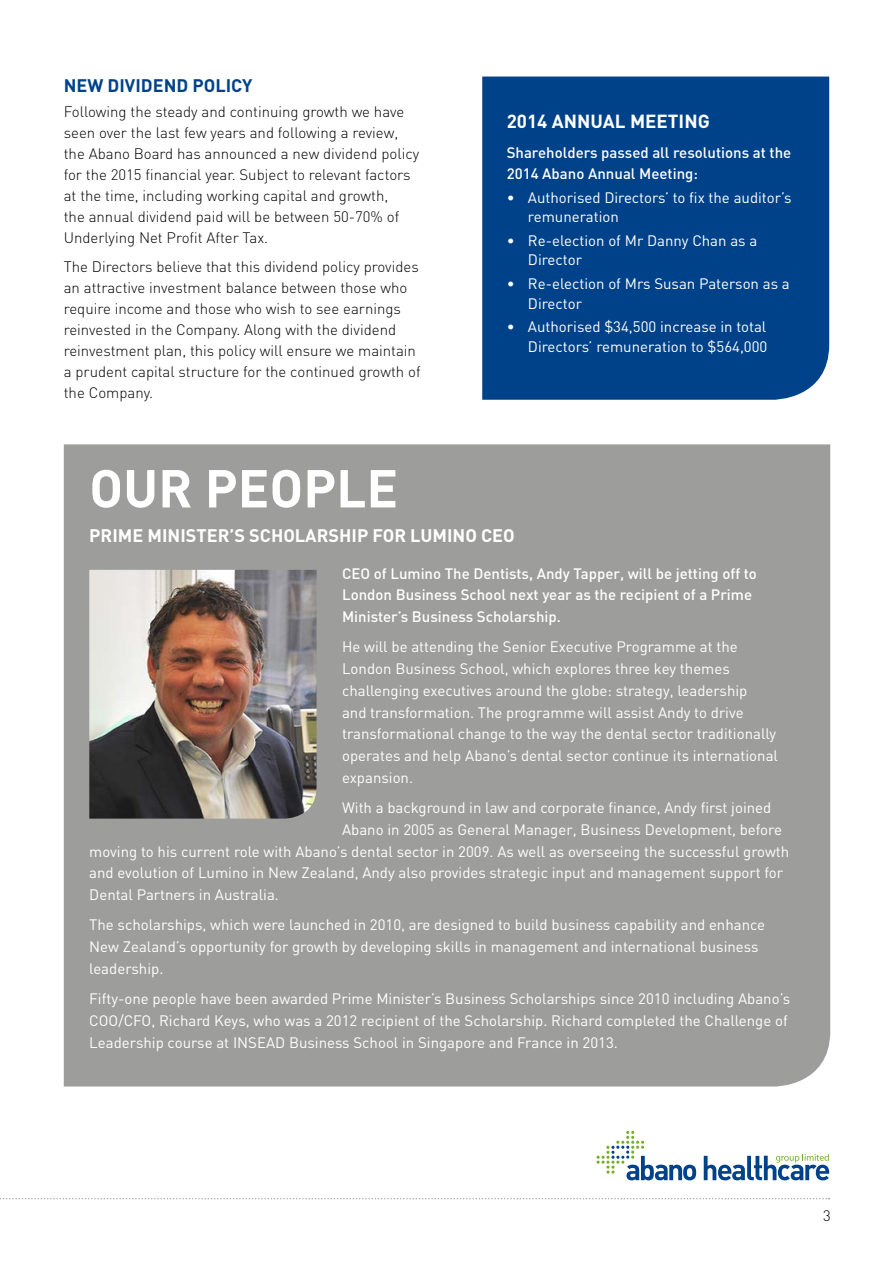
<style>
.page{position:relative;width:893px;height:1263px;background:#fff}
.page>*{position:absolute;margin:0;border:0;box-sizing:border-box;transform-origin:0 0}
.t1{font:700 52.5px "DIN";color:#fff}
.t2{font:700 18.75px "DIN";color:#fff}
.t3{font:700 18px "DIN";color:#fff}
.t4{font:700 18px "DIN";color:#004289}
.t5{font:15px/21.8px "DIN";color:#fff}
.t6{font:300 15px/21px "DIN";color:#000}
.t7{font:500 15px/21.8px "DIN";color:#fff}
</style>
<div class="page">
<svg style="left:0;top:1198px;width:829px;height:1px"></svg>
<div style="left:482px;top:77px;width:347px;height:323px;background:#004289"></div>
<svg style="left:704px;top:1154px;width:125px;height:26px"></svg>
<svg style="left:597px;top:1131px;width:99px;height:49px"></svg>
<div style="left:64px;top:444px;width:766px;height:642px;background:#9d9d9c"></div>
<img style="left:89px;top:570px;width:228px;height:249px">
<p class="t4" style="left:64px;top:73px;width:190px">NEW DIVIDEND POLICY</p>
<p class="t6" style="left:64px;top:101px;width:357px">Following the steady and continuing growth we have seen over the last few years and following a review, the Abano Board has announced a new dividend policy for the 2015 financial year. Subject to relevant factors at the time, including working capital and growth,<br>the annual dividend paid will be between 50-70% of Underlying Net Profit After Tax.</p>
<p class="t6" style="left:64px;top:256px;width:358px">The Directors believe that this dividend policy provides an attractive investment balance between those who require income and those who wish to see earnings reinvested in the Company. Along with the dividend reinvestment plan, this policy will ensure we maintain a prudent capital structure for the continued growth of the Company.</p>
<p class="t2" style="left:507px;top:109px;width:205px">2014 ANNUAL MEETING</p>
<p class="t7" style="left:507px;top:141px;width:286px;line-height:21px">Shareholders passed all resolutions at the<br>2014 Abano Annual Meeting:</p>
<p class="t5" style="left:528px;top:187px;width:265px;line-height:19.5px;text-indent:-21px">• Authorised Directors’ to fix the auditor’s remuneration</p>
<p class="t5" style="left:528px;top:230px;width:231px;line-height:19.5px;text-indent:-21px">• Re-election of Mr Danny Chan as a<br>Director</p>
<p class="t5" style="left:528px;top:274px;width:263px;line-height:19.5px;text-indent:-21px">• Re-election of Mrs Susan Paterson as a<br>Director</p>
<p class="t5" style="left:507px;top:317px;width:262px;line-height:19.5px;text-align:right">• Authorised $34,500 increase in total<br>Directors’ remuneration to $564,000</p>
<h1 class="t1" style="left:89px;top:454px;width:310px">OUR PEOPLE</h1>
<p class="t3" style="left:89px;top:523px;width:427px">PRIME MINISTER’S SCHOLARSHIP FOR LUMINO CEO</p>
<p class="t7" style="left:342px;top:562px;width:416px">CEO of Lumino The Dentists, Andy Tapper, will be jetting off to<br>London Business School next year as the recipient of a Prime<br>Minister’s Business Scholarship.</p>
<p class="t5" style="left:342px;top:636px;width:437px">He will be attending the Senior Executive Programme at the London Business School, which explores three key themes challenging executives around the globe: strategy, leadership<br>and transformation. The programme will assist Andy to drive transformational change to the way the dental sector traditionally operates and help Abano’s dental sector continue its international expansion.</p>
<p class="t5" style="left:342px;top:796px;width:431px">With a background in law and corporate finance, Andy first joined</p>
<p class="t5" style="left:342px;top:818px;width:441px">Abano in 2005 as General Manager, Business Development, before</p>
<p class="t5" style="left:89px;top:840px;width:701px">moving to his current role with Abano’s dental sector in 2009. As well as overseeing the successful growth</p>
<p class="t5" style="left:89px;top:862px;width:695px">and evolution of Lumino in New Zealand, Andy also provides strategic input and management support for</p>
<p class="t5" style="left:89px;top:883px;width:191px">Dental Partners in Australia.</p>
<p class="t5" style="left:89px;top:914px;width:677px">The scholarships, which were launched in 2010, are designed to build business capability and enhance<br>New Zealand’s opportunity for growth by developing skills in management and international business leadership.</p>
<p class="t5" style="left:89px;top:987px;width:702px">Fifty-one people have been awarded Prime Minister’s Business Scholarships since 2010 including Abano’s<br>COO/CFO, Richard Keys, who was a 2012 recipient of the Scholarship. Richard completed the Challenge of<br>Leadership course at INSEAD Business School in Singapore and France in 2013.</p>
<p class="t6" style="left:823px;top:1205px;width:9px">3</p>
</div>
